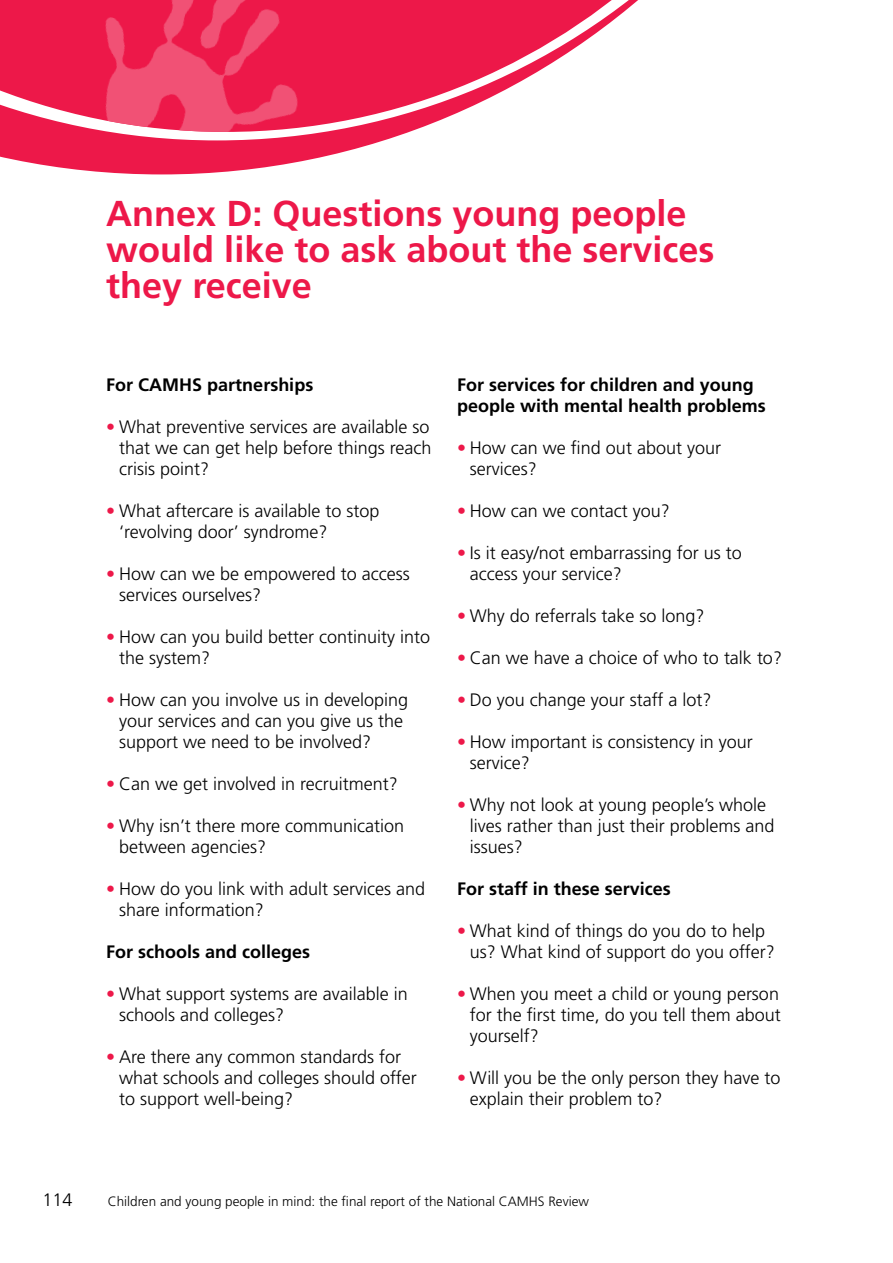
<style>
.page{position:relative;width:893px;height:1263px;background:#fff}
.page>*{position:absolute;margin:0;border:0;box-sizing:border-box;transform-origin:0 0}
.t1{font:700 36px/36px "Frutiger";color:#ed1849}
.t2{font:300 18px/21px "Frutiger";color:#000}
.t3{font:700 18px/21px "Frutiger";color:#000}
.t4{font:300 13.5px "Frutiger";color:#000}
.s1{color:#ed1849}
</style>
<div class="page">
<svg style="left:0;top:140px;width:385px;height:34px;fill:#ed1849"></svg>
<svg style="left:0;top:132px;width:409px;height:8px;fill:#ed1849"></svg>
<svg style="left:0;top:0;width:638px;height:132px;fill:#ed1849"></svg>
<img style="left:73px;top:0;width:261px;height:132px">
<h1 class="t1" style="left:106px;top:196px;width:610px">Annex D: Questions young people would like to ask about the services they receive</h1>
<p class="t3" style="left:106px;top:374px;width:208px">For CAMHS partnerships</p>
<p class="t2" style="left:119px;top:416px;width:314px;text-align:justify;text-indent:-13px"><span class="s1">•</span> What preventive services are available so that we can get help before things reach crisis point?</p>
<p class="t2" style="left:119px;top:500px;width:262px;text-indent:-13px"><span class="s1">•</span> What aftercare is available to stop ‘revolving door’ syndrome?</p>
<p class="t2" style="left:119px;top:563px;width:292px;text-indent:-13px"><span class="s1">•</span> How can we be empowered to access services ourselves?</p>
<p class="t2" style="left:119px;top:626px;width:313px;text-indent:-13px"><span class="s1">•</span> How can you build better continuity into the system?</p>
<p class="t2" style="left:119px;top:689px;width:291px;text-indent:-13px"><span class="s1">•</span> How can you involve us in developing your services and can you give us the support we need to be involved?</p>
<p class="t2" style="left:106px;top:773px;width:293px"><span class="s1">•</span> Can we get involved in recruitment?</p>
<p class="t2" style="left:119px;top:815px;width:287px;text-indent:-13px"><span class="s1">•</span> Why isn’t there more communication between agencies?</p>
<p class="t2" style="left:119px;top:878px;width:308px;text-indent:-13px"><span class="s1">•</span> How do you link with adult services and share information?</p>
<p class="t3" style="left:106px;top:941px;width:205px">For schools and colleges</p>
<p class="t2" style="left:119px;top:983px;width:290px;text-indent:-13px"><span class="s1">•</span> What support systems are available in schools and colleges?</p>
<p class="t2" style="left:119px;top:1046px;width:299px;text-indent:-13px"><span class="s1">•</span> Are there any common standards for what schools and colleges should offer to support well-being?</p>
<p class="t3" style="left:457px;top:374px;width:310px">For services for children and young people with mental health problems</p>
<p class="t2" style="left:470px;top:437px;width:253px;text-indent:-13px"><span class="s1">•</span> How can we find out about your services?</p>
<p class="t2" style="left:457px;top:500px;width:214px"><span class="s1">•</span> How can we contact you?</p>
<p class="t2" style="left:470px;top:542px;width:274px;text-indent:-13px"><span class="s1">•</span> Is it easy/not embarrassing for us to access your service?</p>
<p class="t2" style="left:457px;top:605px;width:249px"><span class="s1">•</span> Why do referrals take so long?</p>
<p class="t2" style="left:457px;top:647px;width:326px"><span class="s1">•</span> Can we have a choice of who to talk to?</p>
<p class="t2" style="left:457px;top:689px;width:256px"><span class="s1">•</span> Do you change your staff a lot?</p>
<p class="t2" style="left:470px;top:731px;width:285px;text-indent:-13px"><span class="s1">•</span> How important is consistency in your service?</p>
<p class="t2" style="left:470px;top:794px;width:306px;text-indent:-13px"><span class="s1">•</span> Why not look at young people’s whole lives rather than just their problems and issues?</p>
<p class="t3" style="left:457px;top:878px;width:215px">For staff in these services</p>
<p class="t2" style="left:470px;top:920px;width:306px;text-indent:-13px"><span class="s1">•</span> What kind of things do you do to help us? What kind of support do you offer?</p>
<p class="t2" style="left:470px;top:983px;width:313px;text-align:justify;text-indent:-13px"><span class="s1">•</span> When you meet a child or young person for the first time, do you tell them about yourself?</p>
<p class="t2" style="left:470px;top:1067px;width:312px;text-indent:-13px"><span class="s1">•</span> Will you be the only person they have to explain their problem to?</p>
<p class="t2" style="left:43px;top:1189px;width:32px">114</p>
<p class="t4" style="left:108px;top:1194px;width:483px">Children and young people in mind: the final report of the National CAMHS Review</p>
</div>
